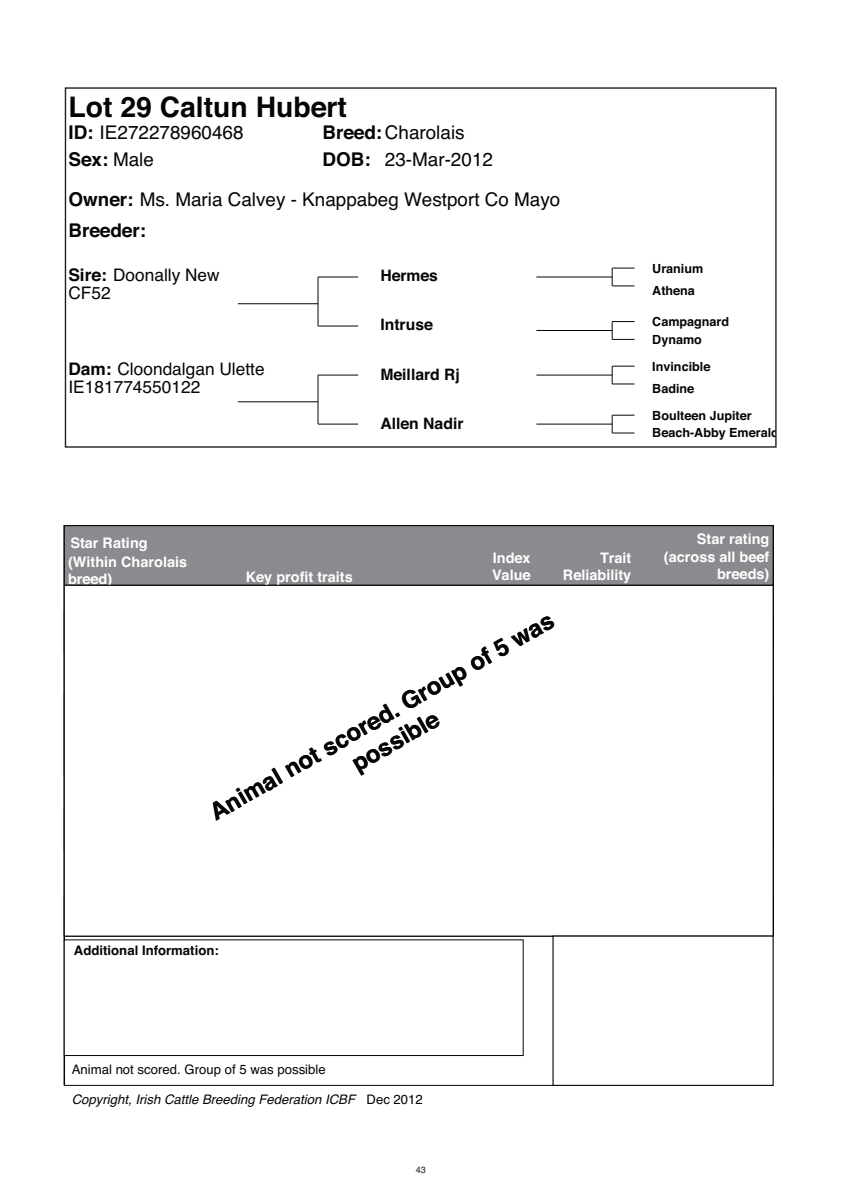
<style>
.page{position:relative;width:842px;height:1191px;background:#fff}
.page>*{position:absolute;margin:0;border:0;box-sizing:border-box;transform-origin:0 0}
.t1{font:700 28.2px "Helvetica";color:#040605}
.t2{font:700 23.8px/28.2px "Helvetica";color:#040605;text-align:center}
.t3{font:18.8px/31.2px "Helvetica";color:#040605}
.t4{font:700 18.8px "Helvetica";color:#040605}
.t5{font:17.2px/17.8px "Helvetica";color:#040605}
.t6{font:700 15.8px "Helvetica";color:#040605}
.t7{font:700 14.4px/17.4px "Helvetica";color:#fff}
.t8{font:italic 13.2px "Helvetica";color:#040605}
.t9{font:13.2px "Helvetica";color:#040605}
.t10{font:700 13.2px "Helvetica";color:#040605}
.t11{font:700 12.6px/22.2px "Helvetica";color:#040605}
.t12{font:9.2px "Helvetica";color:#231f20}
.s1{font-weight:700}
.s2{font-weight:400}
</style>
<div class="page">
<hr style="left:64px;top:525px;width:1px;height:560px;background:#040605">
<div style="left:64px;top:525px;width:709px;height:60px;background:#898b8e"></div>
<div style="left:64px;top:525px;width:710px;height:61px;border:1px solid #040605"></div>
<hr style="left:64px;top:1085px;width:709px;height:1px;background:#040605">
<div style="left:552px;top:935px;width:222px;height:151px;border:1px solid #040605"></div>
<div style="left:64px;top:939px;width:460px;height:117px;border:1px solid #040605"></div>
<hr style="left:536px;top:374px;width:76px;height:1px;background:#040605">
<hr style="left:536px;top:330px;width:76px;height:1px;background:#040605">
<svg style="left:612px;top:321px;width:22px;height:19px"></svg>
<svg style="left:612px;top:268px;width:22px;height:18px"></svg>
<hr style="left:536px;top:276px;width:76px;height:1px;background:#040605">
<svg style="left:612px;top:366px;width:22px;height:18px"></svg>
<hr style="left:238px;top:303px;width:80px;height:1px;background:#040605">
<hr style="left:318px;top:277px;width:1px;height:49px;background:#040605">
<hr style="left:318px;top:276px;width:40px;height:1px;background:#040605">
<hr style="left:318px;top:325px;width:40px;height:1px;background:#040605">
<hr style="left:318px;top:423px;width:40px;height:1px;background:#040605">
<hr style="left:318px;top:374px;width:40px;height:1px;background:#040605">
<hr style="left:238px;top:401px;width:80px;height:1px;background:#040605">
<hr style="left:318px;top:375px;width:1px;height:49px;background:#040605">
<svg style="left:612px;top:415px;width:22px;height:18px"></svg>
<hr style="left:536px;top:423px;width:76px;height:1px;background:#040605">
<h1 class="t1" style="left:68px;top:96px;width:280px">Lot 29 Caltun Hubert</h1>
<h3 class="t3" style="left:68px;top:118px;width:177px"><span class="s1">ID:</span> IE272278960468</h3>
<h3 class="t3" style="left:322px;top:118px;width:144px"><span class="s1">Breed:</span>Charolais</h3>
<h3 class="t4" style="left:68px;top:152px;width:87px">Sex: <span class="s2">Male</span></h3>
<h3 class="t3" style="left:322px;top:145px;width:172px"><span class="s1">DOB:</span> 23-Mar-2012</h3>
<h3 class="t3" style="left:68px;top:185px;width:493px"><span class="s1">Owner:</span> Ms. Maria Calvey - Knappabeg Westport Co Mayo<br><span class="s1">Breeder:</span></h3>
<p class="t5" style="left:68px;top:268px;width:153px"><span class="s1">Sire:</span> Doonally New</p>
<p class="t5" style="left:68px;top:286px;width:44px">CF52</p>
<p class="t5" style="left:68px;top:362px;width:198px"><span class="s1">Dam:</span> Cloondalgan Ulette<br>IE181774550122</p>
<p class="t6" style="left:380px;top:270px;width:59px">Hermes</p>
<p class="t11" style="left:652px;top:258px;width:53px">Uranium<br>Athena</p>
<p class="t11" style="left:652px;top:314px;width:78px;line-height:17.8px">Campagnard<br>Dynamo</p>
<p class="t11" style="left:652px;top:356px;width:60px">Invincible<br>Badine</p>
<p class="t11" style="left:652px;top:423px;width:128px">Beach-Abby Emerald</p>
<p class="t6" style="left:380px;top:319px;width:54px">Intruse</p>
<p class="t6" style="left:380px;top:368px;width:81px">Meillard Rj</p>
<p class="t11" style="left:652px;top:405px;width:101px">Boulteen Jupiter</p>
<p class="t6" style="left:380px;top:417px;width:85px">Allen Nadir</p>
<p class="t7" style="left:70px;top:535px;width:79px">Star Rating</p>
<p class="t7" style="left:68px;top:554px;width:121px">(Within Charolais breed)</p>
<p class="t7" style="left:246px;top:569px;width:109px">Key profit traits</p>
<p class="t7" style="left:492px;top:550px;width:40px">Index<br>Value</p>
<p class="t7" style="left:563px;top:550px;width:70px;text-align:right">Trait<br>Reliability</p>
<p class="t7" style="left:664px;top:532px;width:107px;text-align:right">Star rating (across all beef breeds)</p>
<h2 class="t2" style="left:206px;top:804px;width:394px;rotate:-30deg">Animal not scored. Group of 5 was possible</h2>
<p class="t10" style="left:74px;top:945px;width:146px">Additional Information:</p>
<p class="t9" style="left:72px;top:1064px;width:255px">Animal not scored. Group of 5 was possible</p>
<p class="t8" style="left:72px;top:1094px;width:285px">Copyright, Irish Cattle Breeding Federation ICBF</p>
<p class="t9" style="left:366px;top:1094px;width:58px">Dec 2012</p>
<p class="t12" style="left:416px;top:1166px;width:12px">43</p>
</div>
